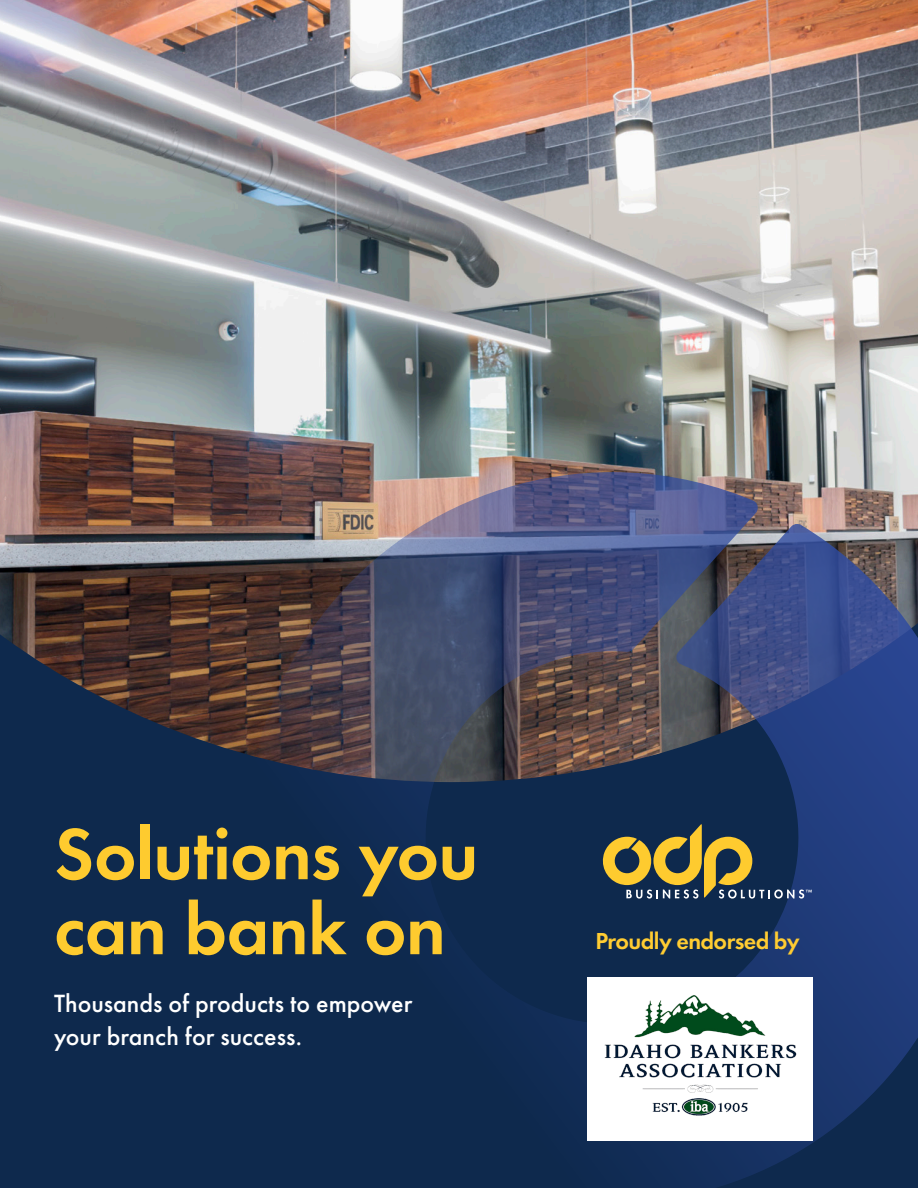
<style>
.page{position:relative;width:918px;height:1188px;background:#0e294d}
.page>*{position:absolute;margin:0;border:0;box-sizing:border-box;transform-origin:0 0}
.t1{font:600 75px "Futura PT";letter-spacing:-.01em;color:#fecb2f}
.t2{font:500 25.8px/33px "Futura PT";color:#fff}
.t3{font:600 24px "Futura PT";letter-spacing:-.025em;color:#ffcc32}
</style>
<div class="page">
<img style="left:0;top:0;width:918px;height:754px">
<img style="left:245px;top:472px;width:673px;height:716px">
<svg style="left:600px;top:824px;width:212px;height:75px"></svg>
<div style="left:588px;top:977px;width:224px;height:163px;background:#fff"></div>
<img style="left:598px;top:986px;width:204px;height:142px">
<p class="t1" style="left:54px;top:807px;width:426px">Solutions you</p>
<p class="t1" style="left:54px;top:882px;width:394px">can bank on</p>
<p class="t2" style="left:54px;top:987px;width:360px">Thousands of products to empower your branch for success.</p>
<p class="t3" style="left:595px;top:926px;width:206px">Proudly endorsed by</p>
</div>
